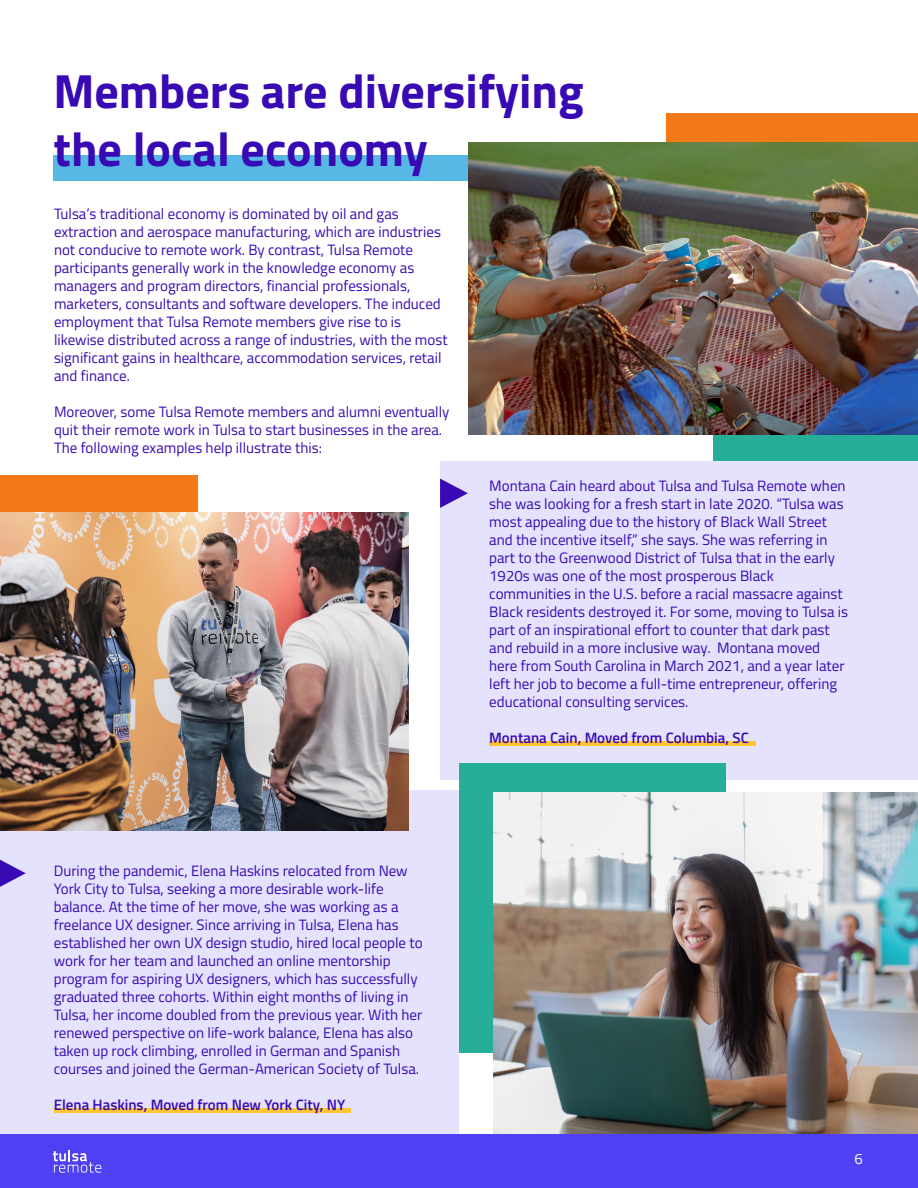
<style>
.page{position:relative;width:918px;height:1188px;background:#fff}
.page>*{position:absolute;margin:0;border:0;box-sizing:border-box;transform-origin:0 0}
.H2_-_blue{font:700 48px/57.6px "Titillium Web";color:#380ab3}
.body___blue_text{font:15px/18px "Titillium Web";color:#380ab3}
.body___blue_text-2{font:600 15px "Titillium Web";color:#380ab3}
.t1{font:15px "Titillium Web";color:#fff}
</style>
<div class="page">
<div style="left:0;top:1134px;width:918px;height:54px;background:#4f40f3"></div>
<svg style="left:53px;top:1150px;width:48px;height:23px"></svg>
<div style="left:0;top:476px;width:197px;height:265px;background:#f47919"></div>
<div style="left:440px;top:461px;width:478px;height:318px;background:#e4e2fd"></div>
<div style="left:54px;top:156px;width:603px;height:25px;background:#57b7e5"></div>
<div style="left:714px;top:357px;width:204px;height:104px;background:#26ae98"></div>
<div style="left:666px;top:114px;width:252px;height:178px;background:#f47919"></div>
<img style="left:468px;top:143px;width:450px;height:292px">
<div style="left:0;top:791px;width:459px;height:343px;background:#e4e2fd"></div>
<svg style="left:0;top:860px;width:26px;height:27px"></svg>
<div style="left:54px;top:1108px;width:296px;height:5px;background:#ffc535"></div>
<svg style="left:440px;top:479px;width:28px;height:29px"></svg>
<div style="left:489px;top:741px;width:266px;height:5px;background:#ffc535"></div>
<img style="left:0;top:512px;width:408px;height:319px">
<div style="left:459px;top:763px;width:266px;height:290px;background:#26ae98"></div>
<img style="left:494px;top:793px;width:424px;height:341px">
<p class="H2_-_blue" style="left:54px;top:60px;width:532px">Members are diversifying the local economy</p>
<p class="body___blue_text" style="left:54px;top:205px;width:395px">Tulsa’s traditional economy is dominated by oil and gas extraction and aerospace manufacturing, which are industries not conducive to remote work. By contrast, Tulsa Remote participants generally work in the knowledge economy as managers and program directors, financial professionals, marketers, consultants and software developers. The induced employment that Tulsa Remote members give rise to is likewise distributed across a range of industries, with the most significant gains in healthcare, accommodation services, retail and finance.</p>
<p class="body___blue_text" style="left:54px;top:403px;width:397px">Moreover, some Tulsa Remote members and alumni eventually quit their remote work in Tulsa to start businesses in the area.<br>The following examples help illustrate this:</p>
<p class="body___blue_text" style="left:54px;top:861px;width:370px">During the pandemic, Elena Haskins relocated from New York City to Tulsa, seeking a more desirable work-life balance. At the time of her move, she was working as a freelance UX designer. Since arriving in Tulsa, Elena has established her own UX design studio, hired local people to work for her team and launched an online mentorship program for aspiring UX designers, which has successfully graduated three cohorts. Within eight months of living in Tulsa, her income doubled from the previous year. With her renewed perspective on life-work balance, Elena has also taken up rock climbing, enrolled in German and Spanish courses and joined the German-American Society of Tulsa.</p>
<p class="body___blue_text-2" style="left:54px;top:1093px;width:293px">Elena Haskins, Moved from New York City, NY</p>
<p class="body___blue_text" style="left:489px;top:476px;width:360px">Montana Cain heard about Tulsa and Tulsa Remote when she was looking for a fresh start in late 2020. “Tulsa was most appealing due to the history of Black Wall Street and the incentive itself,” she says. She was referring in part to the Greenwood District of Tulsa that in the early 1920s was one of the most prosperous Black communities in the U.S. before a racial massacre against Black residents destroyed it. For some, moving to Tulsa is part of an inspirational effort to counter that dark past and rebuild in a more inclusive way. Montana moved here from South Carolina in March 2021, and a year later left her job to become a full-time entrepreneur, offering educational consulting services.</p>
<p class="body___blue_text-2" style="left:489px;top:727px;width:261px">Montana Cain, Moved from Columbia, SC</p>
<p class="t1" style="left:855px;top:1147px;width:10px">6</p>
</div>
